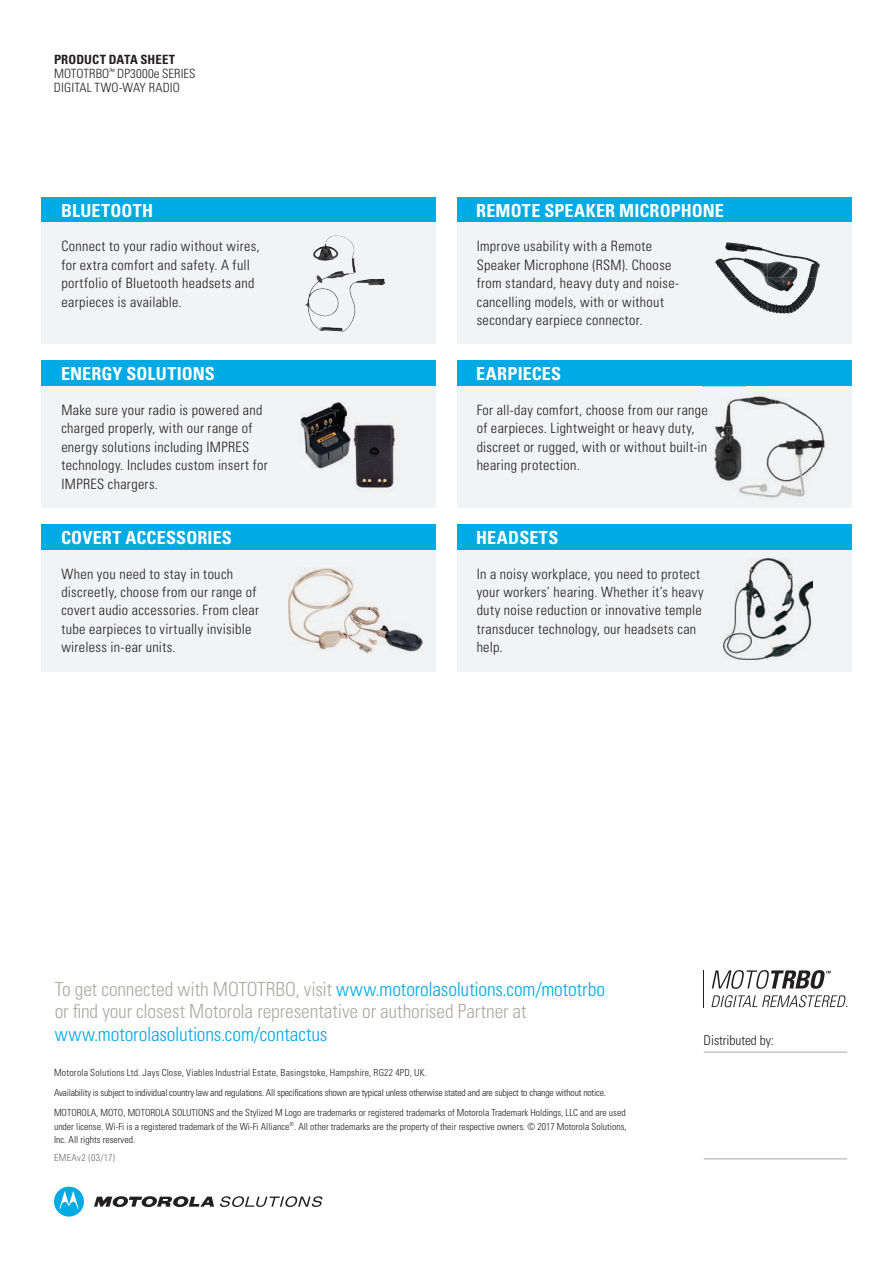
<style>
.page{position:relative;width:893px;height:1263px;background:#fff}
.page>*{position:absolute;margin:0;border:0;box-sizing:border-box;transform-origin:0 0}
.t1{font:300 condensed 19.5px/22.5px "Univers";letter-spacing:-.005em;color:#afa9a6}
.t2{font:300 condensed 19.5px "Univers";letter-spacing:-.01em;color:#00aae4}
.t3{font:700 condensed 18px "Univers";letter-spacing:.01em;color:#fff}
.t4{font:300 condensed 14.25px/18.3px "Univers";letter-spacing:.025em;color:#231f20}
.t5{font:300 condensed 13.5px "Univers";letter-spacing:-.005em;color:#231f20}
.t6{font:300 condensed 12.75px/14.2px "Univers";letter-spacing:.01em;color:#231f20}
.t7{font:300 condensed 9.75px/20px "Univers";color:#231f20}
.t8{font:300 condensed 9.75px "Univers";letter-spacing:.045em;color:#6e6e70}
.s1{font-weight:700}
.s2{color:#00aae4}
</style>
<div class="page">
<div style="left:42px;top:197px;width:394px;height:26px;background:#00aae4"></div>
<div style="left:42px;top:223px;width:394px;height:121px;background:#f2f3f4"></div>
<div style="left:457px;top:197px;width:394px;height:26px;background:#00aae4"></div>
<div style="left:457px;top:223px;width:394px;height:121px;background:#f2f3f4"></div>
<div style="left:42px;top:360px;width:394px;height:26px;background:#00aae4"></div>
<div style="left:42px;top:386px;width:394px;height:121px;background:#f2f3f4"></div>
<div style="left:457px;top:360px;width:394px;height:26px;background:#00aae4"></div>
<div style="left:457px;top:386px;width:394px;height:121px;background:#f2f3f4"></div>
<div style="left:42px;top:524px;width:394px;height:26px;background:#00aae4"></div>
<div style="left:42px;top:550px;width:394px;height:121px;background:#f2f3f4"></div>
<div style="left:457px;top:524px;width:394px;height:26px;background:#00aae4"></div>
<div style="left:457px;top:550px;width:394px;height:121px;background:#f2f3f4"></div>
<img style="left:704px;top:386px;width:127px;height:122px">
<svg style="left:704px;top:405px;width:4px;height:13px"></svg>
<img style="left:704px;top:441px;width:3px;height:14px">
<img style="left:723px;top:558px;width:89px;height:101px">
<img style="left:725px;top:242px;width:42px;height:10px">
<img style="left:767px;top:250px;width:53px;height:28px">
<img style="left:727px;top:278px;width:40px;height:33px">
<img style="left:772px;top:278px;width:36px;height:28px">
<img style="left:300px;top:402px;width:48px;height:66px">
<img style="left:353px;top:422px;width:42px;height:69px">
<img style="left:343px;top:417px;width:8px;height:51px">
<img style="left:288px;top:568px;width:135px;height:85px">
<img style="left:308px;top:236px;width:47px;height:62px">
<svg style="left:94px;top:1196px;width:120px;height:12px"></svg>
<svg style="left:54px;top:1186px;width:30px;height:30px"></svg>
<svg style="left:220px;top:1196px;width:102px;height:11px"></svg>
<svg style="left:711px;top:995px;width:136px;height:12px"></svg>
<hr style="left:704px;top:970px;width:1px;height:37px;background:#231f20">
<svg style="left:712px;top:970px;width:119px;height:19px"></svg>
<hr style="left:704px;top:1052px;width:143px;height:1px;background:#afa9a6">
<hr style="left:704px;top:1158px;width:143px;height:1px;background:#afa9a6">
<p class="t6" style="left:54px;top:52px;width:143px"><span class="s1">PRODUCT DATA SHEET<br></span>MOTOTRBO<sup>™</sup> DP3000e SERIES<br>DIGITAL TWO-WAY RADIO</p>
<p class="t3" style="left:61px;top:199px;width:93px">BLUETOOTH</p>
<p class="t4" style="left:61px;top:237px;width:200px">Connect to your radio without wires, for extra comfort and safety. A full portfolio of Bluetooth headsets and earpieces is available.</p>
<p class="t3" style="left:61px;top:363px;width:155px">ENERGY SOLUTIONS</p>
<p class="t4" style="left:61px;top:401px;width:208px">Make sure your radio is powered and charged properly, with our range of energy solutions including IMPRES technology. Includes custom insert for<br>IMPRES chargers.</p>
<p class="t3" style="left:61px;top:526px;width:172px">COVERT ACCESSORIES</p>
<p class="t4" style="left:61px;top:564px;width:199px">When you need to stay in touch discreetly, choose from our range of covert audio accessories. From clear tube earpieces to virtually invisible wireless in-ear units.</p>
<p class="t3" style="left:476px;top:199px;width:249px">REMOTE SPEAKER MICROPHONE</p>
<p class="t4" style="left:477px;top:237px;width:204px">Improve usability with a Remote Speaker Microphone (RSM). Choose from standard, heavy duty and noise&shy;cancelling models, with or without secondary earpiece connector.</p>
<p class="t3" style="left:476px;top:363px;width:86px">EARPIECES</p>
<p class="t4" style="left:477px;top:401px;width:233px">For all-day comfort, choose from our range of earpieces. Lightweight or heavy duty, discreet or rugged, with or without built-in hearing protection.</p>
<p class="t3" style="left:476px;top:526px;width:84px">HEADSETS</p>
<p class="t4" style="left:477px;top:564px;width:229px">In a noisy workplace, you need to protect your workers’ hearing. Whether it’s heavy duty noise reduction or innovative temple transducer technology, our headsets can help.</p>
<h1 class="t1" style="left:55px;top:977px;width:552px">To get connected with MOTOTRBO, visit <span class="s2">www.motorolasolutions.com/mototrbo </span>or find your closest Motorola representative or authorised Partner at</h1>
<h1 class="t2" style="left:55px;top:1022px;width:274px">www.motorolasolutions.com/contactus</h1>
<p class="t7" style="left:54px;top:1063px;width:573px">Motorola Solutions Ltd. Jays Close, Viables Industrial Estate, Basingstoke, Hampshire, RG22 4PD, UK.<br>Availability is subject to individual country law and regulations. All specifications shown are typical unless otherwise stated and are subject to change without notice.<br>MOTOROLA, MOTO, MOTOROLA SOLUTIONS and the Stylized M Logo are trademarks or registered trademarks of Motorola Trademark Holdings, LLC and are used</p>
<p class="t7" style="left:54px;top:1119px;width:574px;line-height:13.5px">under license. Wi-Fi is a registered trademark of the Wi-Fi Alliance<sup>®</sup>. All other trademarks are the property of their respective owners. © 2017 Motorola Solutions,<br>Inc. All rights reserved.</p>
<p class="t8" style="left:54px;top:1152px;width:62px">EMEAv2 (03/17)</p>
<p class="t5" style="left:704px;top:1032px;width:72px">Distributed by:</p>
</div>
